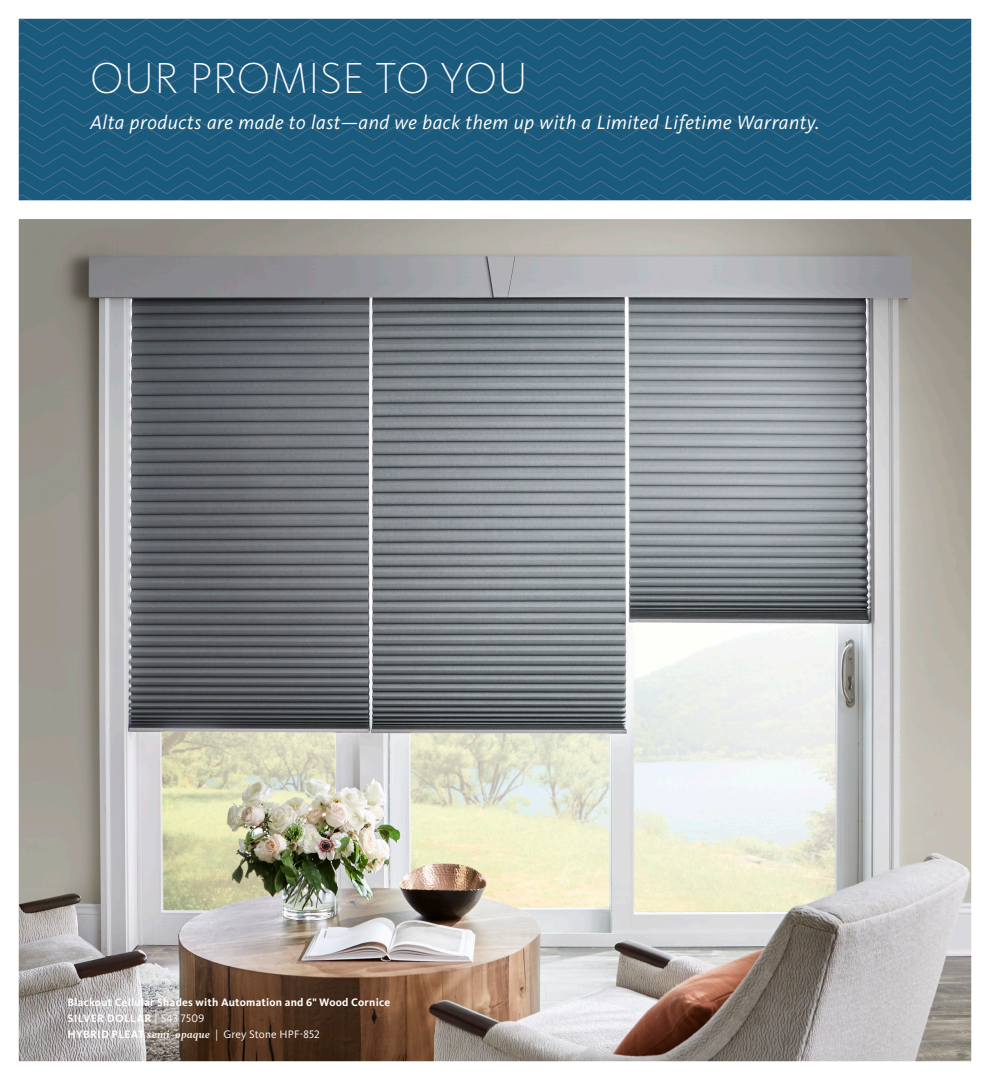
<style>
.page{position:relative;width:990px;height:1080px;background:#fff}
.page>*{position:absolute;margin:0;border:0;box-sizing:border-box;transform-origin:0 0}
.HEADLINE{font:200 45px "Kievit OT";letter-spacing:.005em;color:#fff}
.Headline_SubText{font:italic 20px "Kievit OT";letter-spacing:.025em;color:#fff}
.Caption_Product_Type{font:700 11.25px "Kievit OT";letter-spacing:.02em;color:#fff}
.Caption_Product_Type-2{font:11.25px "Kievit OT";letter-spacing:.01em;color:#fff}
.s1{font-weight:400}
.s2{font-weight:700}
.s3{font-family:"Leitura News Italic 3";font-size:10px}
</style>
<div class="page">
<svg style="left:20px;top:20px;width:950px;height:180px;background:#1e5b7e"></svg>
<img style="left:20px;top:219px;width:950px;height:841px">
<p class="HEADLINE" style="left:90px;top:50px;width:439px">OUR PROMISE TO YOU</p>
<p class="Headline_SubText" style="left:90px;top:110px;width:731px">Alta products are made to last—and we back them up with a Limited Lifetime Warranty.</p>
<p class="Caption_Product_Type" style="left:68px;top:995px;width:324px">Blackout Cellular Shades with Automation and 6" Wood Cornice</p>
<p class="Caption_Product_Type" style="left:68px;top:1012px;width:138px">SILVER DOLLAR <span class="s1">| S43 7509</span></p>
<p class="Caption_Product_Type-2" style="left:68px;top:1028px;width:254px"><span class="s2">HYBRID PLEAT</span> <span class="s3">semi-opaque</span> | Grey Stone HPF-852</p>
</div>
